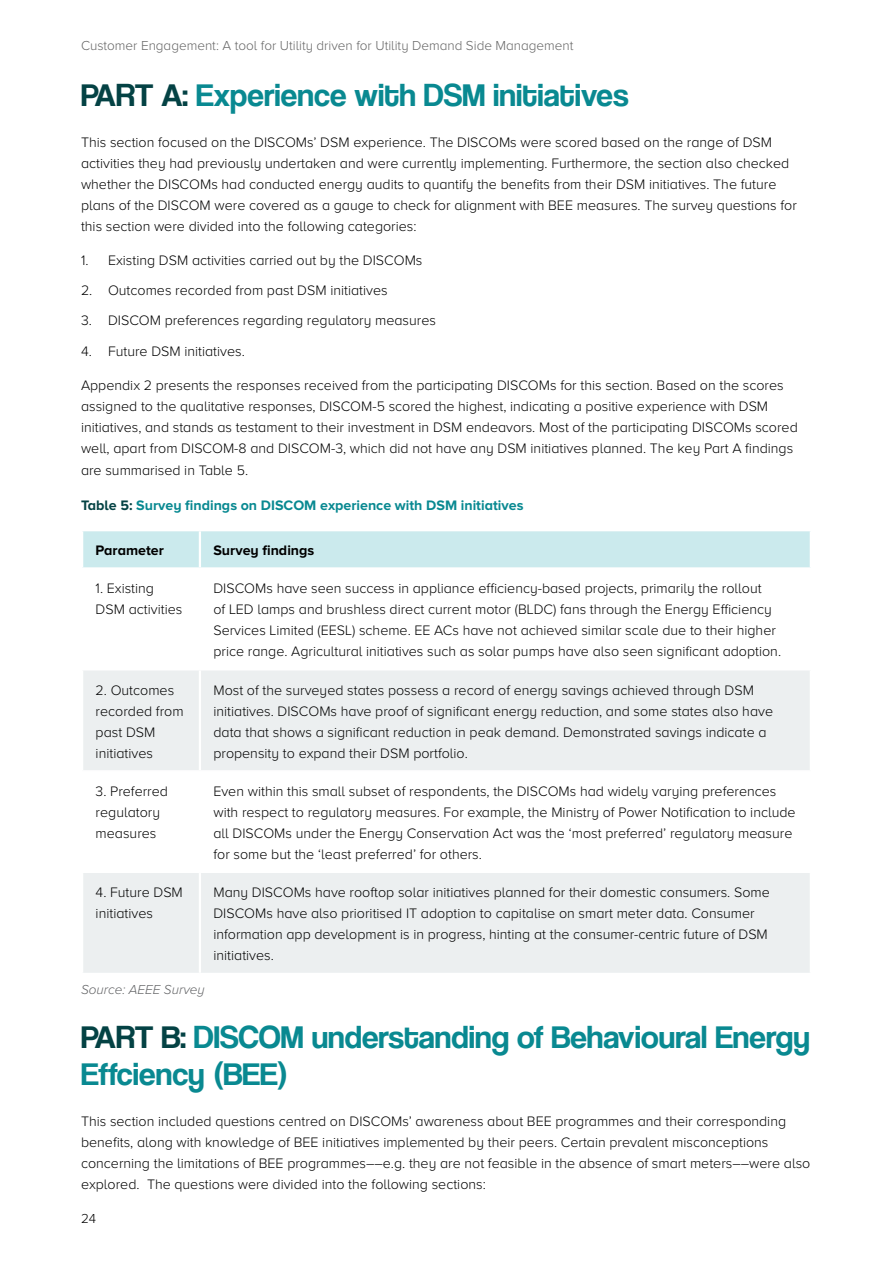
<style>
.page{position:relative;width:893px;height:1263px;background:#fff}
.page>*{position:absolute;margin:0;border:0;box-sizing:border-box;transform-origin:0 0}
.t1{font:33px/36.6px "Coolvetica Rg";color:#098991}
.t2{font:300 14.25px/21px "Proxima Nova A";color:#000}
.t3{font:700 14.25px "Proxima Nova A";color:#098991}
.t4{font:700 14.25px "Proxima Nova A";color:#000}
.t5{font:300 13.5px "Proxima Nova A";color:#646464}
.t6{font:italic 300 13.5px "Proxima Nova A";color:#636466}
.t7{font:300 13.5px "Proxima Nova A";color:#000}
.s1{color:#044244}
</style>
<div class="page">
<div style="left:83px;top:531px;width:727px;height:36px;background:#cbeaed"></div>
<svg style="left:83px;top:671px;width:727px;height:302px;fill:#eceff0"></svg>
<hr style="left:81px;top:770px;width:119px;height:2px;background:#fff">
<hr style="left:200px;top:770px;width:612px;height:2px;background:#fff">
<hr style="left:81px;top:871px;width:119px;height:2px;background:#fff">
<hr style="left:200px;top:871px;width:612px;height:2px;background:#fff">
<hr style="left:199px;top:670px;width:2px;height:100px;background:#fff">
<hr style="left:199px;top:873px;width:2px;height:100px;background:#fff">
<hr style="left:199px;top:531px;width:2px;height:36px;background:#fff">
<p class="t5" style="left:81px;top:38px;width:494px">Customer Engagement: A tool for Utility driven for Utility Demand Side Management</p>
<h1 class="t1" style="left:81px;top:77px;width:549px"><span class="s1">PART A:</span> Experience with DSM initiatives</h1>
<p class="t2" style="left:81px;top:131px;width:717px">This section focused on the DISCOMs’ DSM experience. The DISCOMs were scored based on the range of DSM activities they had previously undertaken and were currently implementing. Furthermore, the section also checked whether the DISCOMs had conducted energy audits to quantify the benefits from their DSM initiatives. The future plans of the DISCOM were covered as a gauge to check for alignment with BEE measures. The survey questions for this section were divided into the following categories:</p>
<p class="t2" style="left:81px;top:250px;width:343px">1. Existing DSM activities carried out by the DISCOMs</p>
<p class="t2" style="left:81px;top:280px;width:308px">2. Outcomes recorded from past DSM initiatives</p>
<p class="t2" style="left:81px;top:310px;width:356px">3. DISCOM preferences regarding regulatory measures</p>
<p class="t2" style="left:81px;top:341px;width:165px">4. Future DSM initiatives.</p>
<p class="t2" style="left:81px;top:375px;width:718px">Appendix 2 presents the responses received from the participating DISCOMs for this section. Based on the scores assigned to the qualitative responses, DISCOM-5 scored the highest, indicating a positive experience with DSM initiatives, and stands as testament to their investment in DSM endeavors. Most of the participating DISCOMs scored well, apart from DISCOM-8 and DISCOM-3, which did not have any DSM initiatives planned. The key Part A findings are summarised in Table 5.</p>
<p class="t3" style="left:81px;top:497px;width:444px"><span class="s1">Table 5:</span> Survey findings on DISCOM experience with DSM initiatives</p>
<p class="t4" style="left:96px;top:542px;width:70px">Parameter</p>
<p class="t4" style="left:213px;top:542px;width:102px">Survey findings</p>
<p class="t2" style="left:96px;top:578px;width:88px">1. Existing<br>DSM activities</p>
<p class="t2" style="left:213px;top:578px;width:569px">DISCOMs have seen success in appliance efficiency-based projects, primarily the rollout<br>of LED lamps and brushless direct current motor (BLDC) fans through the Energy Efficiency Services Limited (EESL) scheme. EE ACs have not achieved similar scale due to their higher price range. Agricultural initiatives such as solar pumps have also seen significant adoption.</p>
<p class="t2" style="left:96px;top:679px;width:90px">2. Outcomes recorded from past DSM initiatives</p>
<p class="t2" style="left:213px;top:679px;width:561px">Most of the surveyed states possess a record of energy savings achieved through DSM initiatives. DISCOMs have proof of significant energy reduction, and some states also have data that shows a significant reduction in peak demand. Demonstrated savings indicate a propensity to expand their DSM portfolio.</p>
<p class="t2" style="left:96px;top:780px;width:74px">3. Preferred regulatory measures</p>
<p class="t2" style="left:213px;top:780px;width:584px">Even within this small subset of respondents, the DISCOMs had widely varying preferences with respect to regulatory measures. For example, the Ministry of Power Notification to include all DISCOMs under the Energy Conservation Act was the ‘most preferred’ regulatory measure for some but the ‘least preferred’ for others.</p>
<p class="t2" style="left:96px;top:882px;width:89px">4. Future DSM initiatives</p>
<p class="t2" style="left:213px;top:882px;width:558px">Many DISCOMs have rooftop solar initiatives planned for their domestic consumers. Some DISCOMs have also prioritised IT adoption to capitalise on smart meter data. Consumer information app development is in progress, hinting at the consumer-centric future of DSM initiatives.</p>
<p class="t6" style="left:81px;top:982px;width:125px">Source: AEEE Survey</p>
<h1 class="t1" style="left:81px;top:1019px;width:730px"><span class="s1">PART B:</span> DISCOM understanding of Behavioural Energy<br>Effciency (BEE)</h1>
<p class="t2" style="left:81px;top:1110px;width:731px">This section included questions centred on DISCOMs’ awareness about BEE programmes and their corresponding benefits, along with knowledge of BEE initiatives implemented by their peers. Certain prevalent misconceptions concerning the limitations of BEE programmes––e.g. they are not feasible in the absence of smart meters––were also explored. The questions were divided into the following sections:</p>
<p class="t7" style="left:81px;top:1211px;width:17px">24</p>
</div>
